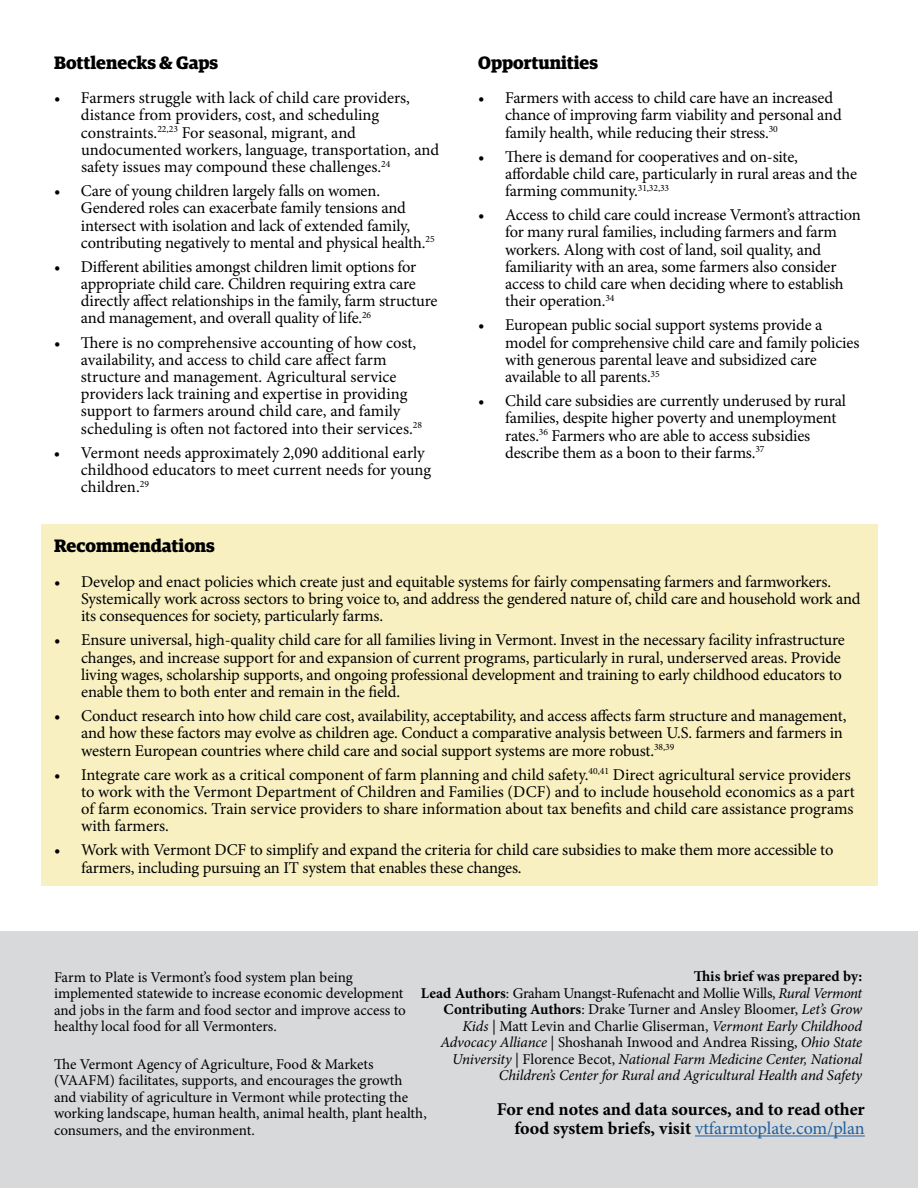
<style>
.page{position:relative;width:918px;height:1188px;background:#fff}
.page>*{position:absolute;margin:0;border:0;box-sizing:border-box;transform-origin:0 0}
.t1{font:700 18px/19.5px "Minion Pro";letter-spacing:-.005em;color:#000;text-align:right}
.t2{font:700 18px "Guardian Egyp";color:#000}
.t3{font:16.5px/17.2px "Minion Pro";letter-spacing:-.01em;color:#000}
.t4{font:15px/16.5px "Minion Pro";letter-spacing:-.005em;color:#000}
.t5{font:italic 15px/16.5px "Minion Pro";letter-spacing:-.01em;color:#000;text-align:right}
.s1{font-weight:700;font-style:normal}
.s2{font-style:normal}
.s3{font-weight:400;color:#215e9e}
</style>
<div class="page">
<div style="left:0;top:932px;width:918px;height:256px;background:#d7d9da"></div>
<div style="left:41px;top:525px;width:836px;height:361px;background:#f8f0c1"></div>
<hr style="left:695px;top:1136px;width:170px;height:1px;background:#215e9e">
<p class="t2" style="left:54px;top:48px;width:166px">Bottlenecks &amp; Gaps</p>
<p class="t3" style="left:81px;top:89px;width:360px;text-indent:-27px">• Farmers struggle with lack of child care providers, distance from providers, cost, and scheduling constraints.<sup>22,23</sup> For seasonal, migrant, and undocumented workers, language, transportation, and safety issues may compound these challenges.<sup>24</sup></p>
<p class="t3" style="left:81px;top:182px;width:355px;text-indent:-27px">• Care of young children largely falls on women.<br>Gendered roles can exacerbate family tensions and intersect with isolation and lack of extended family, contributing negatively to mental and physical health.<sup>25</sup></p>
<p class="t3" style="left:81px;top:258px;width:358px;text-indent:-27px">• Different abilities amongst children limit options for appropriate child care. Children requiring extra care directly affect relationships in the family, farm structure and management, and overall quality of life.<sup>26</sup></p>
<p class="t3" style="left:81px;top:334px;width:343px;text-indent:-27px">• There is no comprehensive accounting of how cost, availability, and access to child care affect farm structure and management. Agricultural service providers lack training and expertise in providing support to farmers around child care, and family scheduling is often not factored into their services.<sup>28</sup></p>
<p class="t3" style="left:81px;top:444px;width:352px;text-indent:-27px">• Vermont needs approximately 2,090 additional early childhood educators to meet current needs for young children.<sup>29</sup></p>
<p class="t2" style="left:478px;top:48px;width:121px">Opportunities</p>
<p class="t3" style="left:505px;top:89px;width:338px;text-indent:-27px">• Farmers with access to child care have an increased chance of improving farm viability and personal and family health, while reducing their stress.<sup>30</sup></p>
<p class="t3" style="left:505px;top:148px;width:353px;text-indent:-27px">• There is demand for cooperatives and on-site, affordable child care, particularly in rural areas and the farming community.<sup>31,32,33</sup></p>
<p class="t3" style="left:505px;top:206px;width:357px;text-indent:-27px">• Access to child care could increase Vermont’s attraction for many rural families, including farmers and farm workers. Along with cost of land, soil quality, and familiarity with an area, some farmers also consider access to child care when deciding where to establish their operation.<sup>34</sup></p>
<p class="t3" style="left:505px;top:316px;width:356px;text-indent:-27px">• European public social support systems provide a model for comprehensive child care and family policies with generous parental leave and subsidized care available to all parents.<sup>35</sup></p>
<p class="t3" style="left:505px;top:392px;width:342px;text-indent:-27px">• Child care subsidies are currently underused by rural families, despite higher poverty and unemployment rates.<sup>36</sup> Farmers who are able to access subsidies describe them as a boon to their farms.<sup>37</sup></p>
<p class="t2" style="left:54px;top:532px;width:162px">Recommendations</p>
<p class="t3" style="left:81px;top:573px;width:781px;text-indent:-27px">• Develop and enact policies which create just and equitable systems for fairly compensating farmers and farmworkers.<br>Systemically work across sectors to bring voice to, and address the gendered nature of, child care and household work and its consequences for society, particularly farms.</p>
<p class="t3" style="left:81px;top:632px;width:765px;text-indent:-27px">• Ensure universal, high-quality child care for all families living in Vermont. Invest in the necessary facility infrastructure changes, and increase support for and expansion of current programs, particularly in rural, underserved areas. Provide living wages, scholarship supports, and ongoing professional development and training to early childhood educators to enable them to both enter and remain in the field.</p>
<p class="t3" style="left:81px;top:707px;width:767px;text-indent:-27px">• Conduct research into how child care cost, availability, acceptability, and access affects farm structure and management, and how these factors may evolve as children age. Conduct a comparative analysis between U.S. farmers and farmers in western European countries where child care and social support systems are more robust.<sup>38,39</sup></p>
<p class="t3" style="left:81px;top:766px;width:775px;text-indent:-27px">• Integrate care work as a critical component of farm planning and child safety.<sup>40,41</sup> Direct agricultural service providers to work with the Vermont Department of Children and Families (DCF) and to include household economics as a part of farm economics. Train service providers to share information about tax benefits and child care assistance programs with farmers.</p>
<p class="t3" style="left:81px;top:842px;width:754px;text-indent:-27px">• Work with Vermont DCF to simplify and expand the criteria for child care subsidies to make them more accessible to farmers, including pursuing an IT system that enables these changes.</p>
<p class="t5" style="left:421px;top:968px;width:443px"><span class="s1">This brief was prepared by:<br>Lead Authors</span><span class="s2">: Graham Unangst-Rufenacht and Mollie Wills,</span> Rural Vermont <span class="s1">Contributing Authors</span><span class="s2">: Drake Turner and Ansley Bloomer,</span> Let’s Grow Kids <span class="s2">| Matt Levin and Charlie Gliserman,</span> Vermont Early Childhood Advocacy Alliance <span class="s2">| Shoshanah Inwood and Andrea Rissing,</span> Ohio State University <span class="s2">| Florence Becot,</span> National Farm Medicine Center, National Children’s Center for Rural and Agricultural Health and Safety</p>
<p class="t4" style="left:54px;top:969px;width:353px">Farm to Plate is Vermont’s food system plan being implemented statewide to increase economic development and jobs in the farm and food sector and improve access to healthy local food for all Vermonters.</p>
<p class="t4" style="left:54px;top:1056px;width:374px">The Vermont Agency of Agriculture, Food &amp; Markets (VAAFM) facilitates, supports, and encourages the growth and viability of agriculture in Vermont while protecting the working landscape, human health, animal health, plant health, consumers, and the environment.</p>
<p class="t1" style="left:497px;top:1099px;width:370px">For end notes and data sources, and to read other food system briefs, visit <span class="s3">vtfarmtoplate.com/plan</span></p>
</div>
